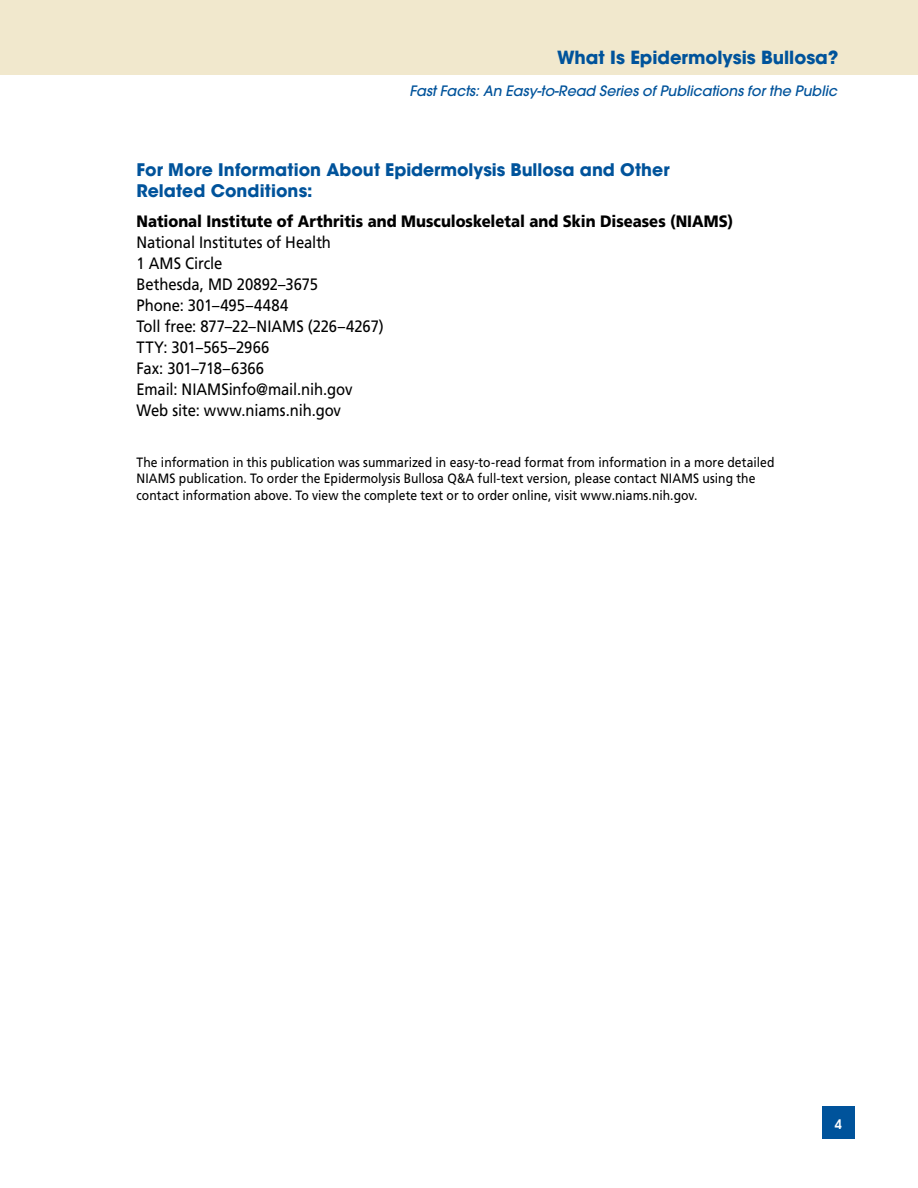
<style>
.page{position:relative;width:918px;height:1188px;background:#fff}
.page>*{position:absolute;margin:0;border:0;box-sizing:border-box;transform-origin:0 0}
.t1{font:700 18px "ITC Avant Garde Std";letter-spacing:-.005em;color:#00539b}
.t2{font:700 17.25px/20.7px "ITC Avant Garde Std";color:#00539b}
.t3{font:16.5px/21px "Frutiger";letter-spacing:-.005em;color:#000;scale:.9 1}
.t4{font:900 16.5px "Frutiger";color:#000;scale:.9 1}
.t5{font:italic 500 14.25px "Avant Garde";letter-spacing:-.005em;color:#00539b}
.t6{font:13.5px/16.5px "Frutiger";letter-spacing:.005em;color:#000;scale:.9 1}
.t7{font:600 13.5px "Avant Garde";color:#fff}
</style>
<div class="page">
<div style="left:0;top:0;width:918px;height:74px;background:#f1e8cd"></div>
<div style="left:822px;top:1107px;width:33px;height:32px;background:#00539b"></div>
<h1 class="t1" style="left:557px;top:46px;width:283px">What Is Epidermolysis Bullosa?</h1>
<p class="t5" style="left:409px;top:82px;width:429px">Fast Facts: An Easy-to-Read Series of Publications for the Public</p>
<p class="t2" style="left:136px;top:159px;width:535px">For More Information About Epidermolysis Bullosa and Other<br>Related Conditions:</p>
<p class="t4" style="left:136px;top:211px;width:665px">National Institute of Arthritis and Musculoskeletal and Skin Diseases (NIAMS)</p>
<p class="t3" style="left:136px;top:231px;width:276px">National Institutes of Health<br>1 AMS Circle<br>Bethesda, MD 20892–3675<br>Phone: 301–495–4484<br>Toll free: 877–22–NIAMS (226–4267)<br>TTY: 301–565–2966<br>Fax: 301–718–6366<br>Email: NIAMSinfo@mail.nih.gov<br>Web site: www.niams.nih.gov</p>
<p class="t6" style="left:136px;top:454px;width:710px">The information in this publication was summarized in easy-to-read format from information in a more detailed<br>NIAMS publication. To order the Epidermolysis Bullosa Q&amp;A full-text version, please contact NIAMS using the contact information above. To view the complete text or to order online, visit www.niams.nih.gov.</p>
<p class="t7" style="left:835px;top:1116px;width:9px">4</p>
</div>
